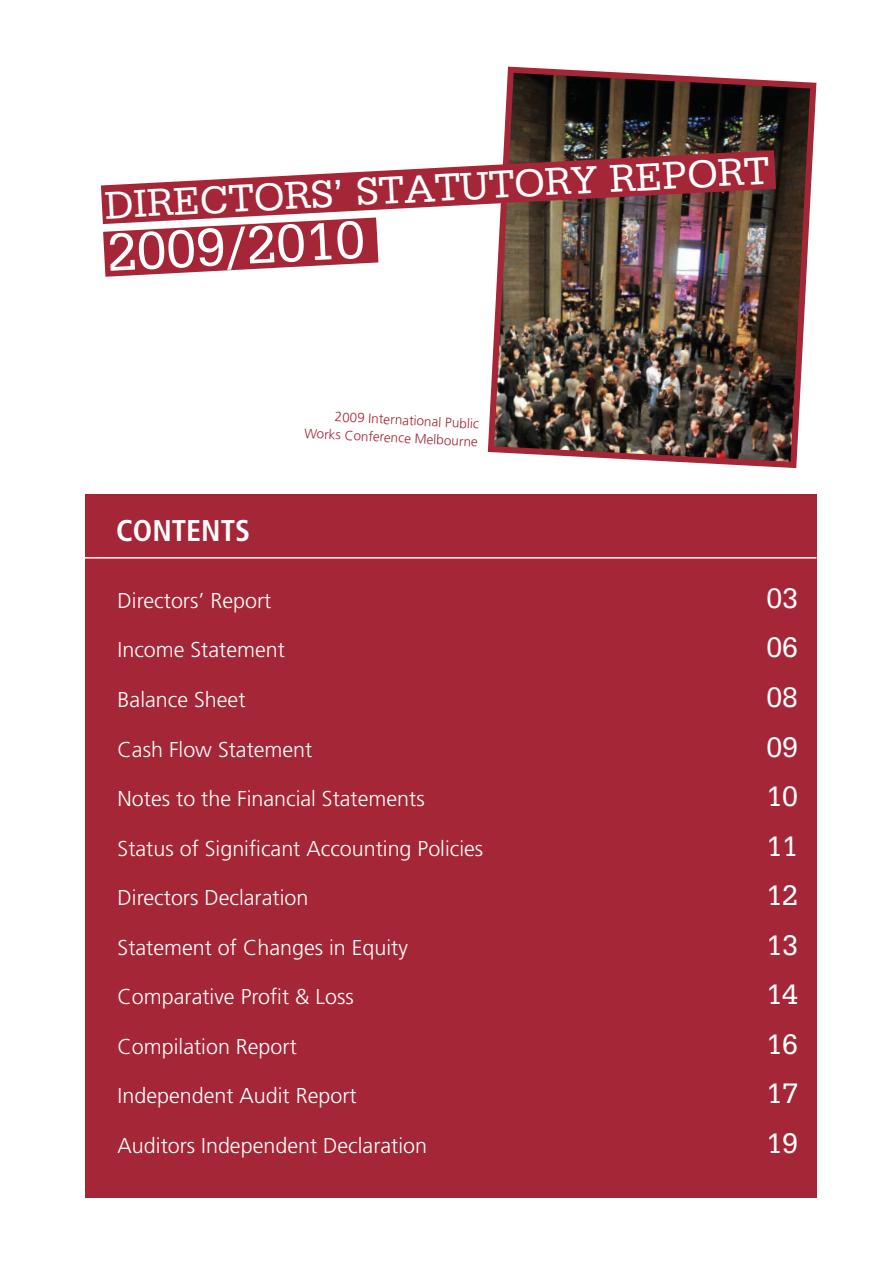
<style>
.page{position:relative;width:893px;height:1263px;background:#fff}
.page>*{position:absolute;margin:0;border:0;box-sizing:border-box;transform-origin:0 0}
.t1{font:56.1px "Classic Typewriter";color:#fff}
.t2{font:41.1px "Classic Typewriter";color:#fff}
.t3{font:30px "Classic Typewriter";color:#fff}
.t4{font:700 condensed 30px "Frutiger LT";color:#fff}
.t5{font:300 21.45px "Frutiger LT";color:#fff}
.t6{font:300 13.5px/18px "Frutiger LT";color:#a52637;text-align:right}
</style>
<div class="page">
<img style="left:487px;top:66px;width:330px;height:403px">
<div style="left:85px;top:494px;width:731px;height:704px;background:#a52637"></div>
<svg style="left:101px;top:150px;width:675px;height:74px;fill:#a52637"></svg>
<svg style="left:103px;top:217px;width:275px;height:60px"></svg>
<hr style="left:77px;top:557px;width:739px;height:2px;background:#fff">
<h2 class="t2" style="left:103px;top:181px;width:667px;rotate:-3deg">DIRECTORS’ STATUTORY REPORT</h2>
<h1 class="t1" style="left:105px;top:219px;width:259px;rotate:-3deg">2009/2010</h1>
<h3 class="t4" style="left:116px;top:513px;width:135px">CONTENTS</h3>
<p class="t6" style="left:306px;top:406px;width:175px;rotate:3deg">2009 International Public<br>Works Conference Melbourne</p>
<p class="t5" style="left:118px;top:588px;width:155px">Directors’ Report</p>
<h3 class="t3" style="left:766px;top:580px;width:33px">03</h3>
<p class="t5" style="left:118px;top:638px;width:169px">Income Statement</p>
<h3 class="t3" style="left:766px;top:630px;width:33px">06</h3>
<p class="t5" style="left:118px;top:687px;width:129px">Balance Sheet</p>
<h3 class="t3" style="left:766px;top:679px;width:33px">08</h3>
<p class="t5" style="left:118px;top:737px;width:196px">Cash Flow Statement</p>
<h3 class="t3" style="left:766px;top:729px;width:33px">09</h3>
<p class="t5" style="left:118px;top:786px;width:309px">Notes to the Financial Statements</p>
<h3 class="t3" style="left:766px;top:778px;width:33px">10</h3>
<p class="t5" style="left:118px;top:836px;width:367px">Status of Significant Accounting Policies</p>
<h3 class="t3" style="left:766px;top:828px;width:33px">11</h3>
<p class="t5" style="left:118px;top:885px;width:192px">Directors Declaration</p>
<h3 class="t3" style="left:766px;top:877px;width:33px">12</h3>
<p class="t5" style="left:118px;top:935px;width:292px">Statement of Changes in Equity</p>
<h3 class="t3" style="left:766px;top:927px;width:33px">13</h3>
<p class="t5" style="left:118px;top:984px;width:238px">Comparative Profit &amp; Loss</p>
<h3 class="t3" style="left:766px;top:976px;width:33px">14</h3>
<p class="t5" style="left:118px;top:1034px;width:181px">Compilation Report</p>
<h3 class="t3" style="left:766px;top:1026px;width:33px">16</h3>
<p class="t5" style="left:118px;top:1083px;width:241px">Independent Audit Report</p>
<h3 class="t3" style="left:766px;top:1075px;width:33px">17</h3>
<p class="t5" style="left:118px;top:1133px;width:311px">Auditors Independent Declaration</p>
<h3 class="t3" style="left:766px;top:1125px;width:33px">19</h3>
</div>
